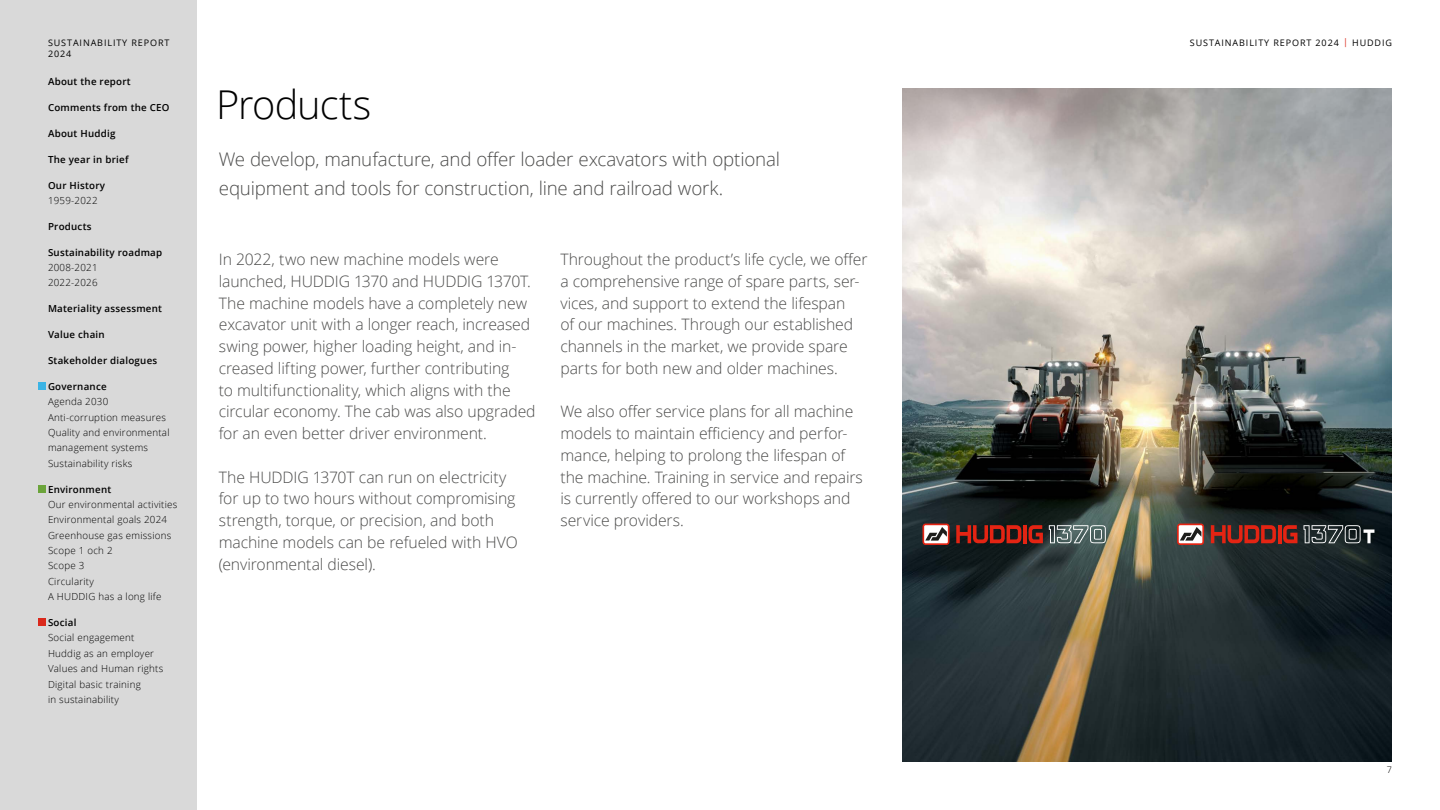
<style>
.page{position:relative;width:1440px;height:810px;background:#fff}
.page>*{position:absolute;margin:0;border:0;box-sizing:border-box;transform-origin:0 0}
.t1{font:300 39.75px "Open Sans";letter-spacing:-.025em;color:#000}
.t2{font:300 18.75px/29.2px "Open Sans";letter-spacing:-.01em;color:#4b4b4a}
.t3{font:300 15.75px/21.8px "Open Sans";letter-spacing:-.01em;color:#4b4b4a}
.t4{font:300 9.75px/15.4px "Open Sans";letter-spacing:.025em;color:#000}
.t5{font:600 9.75px "Open Sans";letter-spacing:.025em;color:#000}
.t6{font:9px "Open Sans";letter-spacing:.1em;color:#000}
.t7{font:300 9px "Open Sans";color:#000}
.s1{color:#da291c}
</style>
<div class="page">
<img style="left:902px;top:88px;width:490px;height:673px">
<svg style="left:1177px;top:524px;width:27px;height:21px"></svg>
<div style="left:1179px;top:525px;width:23px;height:18px;background:#fff"></div>
<svg style="left:1180px;top:527px;width:21px;height:14px"></svg>
<svg style="left:1283px;top:525px;width:14px;height:18px"></svg>
<hr style="left:1278px;top:525px;width:3px;height:18px;background:#e42413">
<svg style="left:1211px;top:525px;width:65px;height:18px"></svg>
<svg style="left:1304px;top:525px;width:70px;height:18px"></svg>
<svg style="left:922px;top:524px;width:28px;height:21px"></svg>
<div style="left:924px;top:525px;width:24px;height:18px;background:#fff"></div>
<svg style="left:925px;top:527px;width:22px;height:14px"></svg>
<svg style="left:1029px;top:525px;width:14px;height:18px"></svg>
<hr style="left:1023px;top:525px;width:4px;height:18px;background:#e42413">
<svg style="left:956px;top:525px;width:65px;height:18px"></svg>
<svg style="left:1049px;top:525px;width:57px;height:18px"></svg>
<div style="left:0;top:0;width:196px;height:810px;background:#d9d9d9"></div>
<div style="left:38px;top:382px;width:7px;height:8px;background:#3cb4e5"></div>
<div style="left:38px;top:485px;width:7px;height:7px;background:#6ba43a"></div>
<div style="left:38px;top:618px;width:7px;height:8px;background:#da291c"></div>
<p class="t6" style="left:48px;top:36px;width:123px">SUSTAINABILITY REPORT</p>
<p class="t6" style="left:1190px;top:36px;width:204px">SUSTAINABILITY REPORT 2024 <span class="s1">|</span> HUDDIG</p>
<p class="t6" style="left:48px;top:47px;width:25px">2024</p>
<p class="t5" style="left:48px;top:75px;width:84px">About the report</p>
<p class="t5" style="left:48px;top:101px;width:123px">Comments from the CEO</p>
<p class="t5" style="left:48px;top:127px;width:69px">About Huddig</p>
<p class="t5" style="left:48px;top:153px;width:82px">The year in brief</p>
<p class="t5" style="left:48px;top:179px;width:59px">Our History</p>
<p class="t4" style="left:48px;top:193px;width:51px">1959-2022</p>
<p class="t5" style="left:48px;top:219px;width:45px">Products</p>
<p class="t5" style="left:48px;top:245px;width:116px">Sustainability roadmap</p>
<p class="t4" style="left:48px;top:259px;width:51px">2008-2021<br>2022-2026</p>
<p class="t5" style="left:48px;top:302px;width:116px">Materiality assessment</p>
<p class="t5" style="left:48px;top:328px;width:58px">Value chain</p>
<p class="t5" style="left:48px;top:354px;width:111px">Stakeholder dialogues</p>
<p class="t5" style="left:48px;top:380px;width:60px">Governance</p>
<p class="t4" style="left:48px;top:394px;width:123px">Agenda 2030<br>Anti-corruption measures<br>Quality and environmental management systems<br>Sustainability risks</p>
<p class="t5" style="left:48px;top:482px;width:65px">Environment</p>
<p class="t4" style="left:48px;top:496px;width:131px">Our environmental activities<br>Environmental goals 2024<br>Greenhouse gas emissions<br>Scope 1 och 2<br>Scope 3<br>Circularity<br>A HUDDIG has a long life</p>
<p class="t5" style="left:48px;top:616px;width:30px">Social</p>
<p class="t4" style="left:48px;top:630px;width:117px">Social engagement<br>Huddig as an employer<br>Values and Human rights<br>Digital basic training<br>in sustainability</p>
<h1 class="t1" style="left:216px;top:77px;width:157px">Products</h1>
<p class="t2" style="left:219px;top:144px;width:563px">We develop, manufacture, and offer loader excavators with optional equipment and tools for construction, line and railroad work.</p>
<p class="t3" style="left:560px;top:248px;width:309px">Throughout the product’s life cycle, we offer a comprehensive range of spare parts, ser&shy;vices, and support to extend the lifespan<br>of our machines. Through our established channels in the market, we provide spare parts for both new and older machines.</p>
<p class="t3" style="left:560px;top:400px;width:304px">We also offer service plans for all machine models to maintain efficiency and perfor&shy;mance, helping to prolong the lifespan of the machine. Training in service and repairs is currently offered to our workshops and service providers.</p>
<p class="t3" style="left:219px;top:248px;width:318px">In 2022, two new machine models were launched, HUDDIG 1370 and HUDDIG 1370T.<br>The machine models have a completely new excavator unit with a longer reach, increased swing power, higher loading height, and in&shy;creased lifting power, further contributing<br>to multifunctionality, which aligns with the circular economy. The cab was also upgraded for an even better driver environment.</p>
<p class="t3" style="left:219px;top:466px;width:300px">The HUDDIG 1370T can run on electricity for up to two hours without compromising strength, torque, or precision, and both machine models can be refueled with HVO (environmental diesel).</p>
<p class="t7" style="left:1387px;top:763px;width:7px">7</p>
</div>
